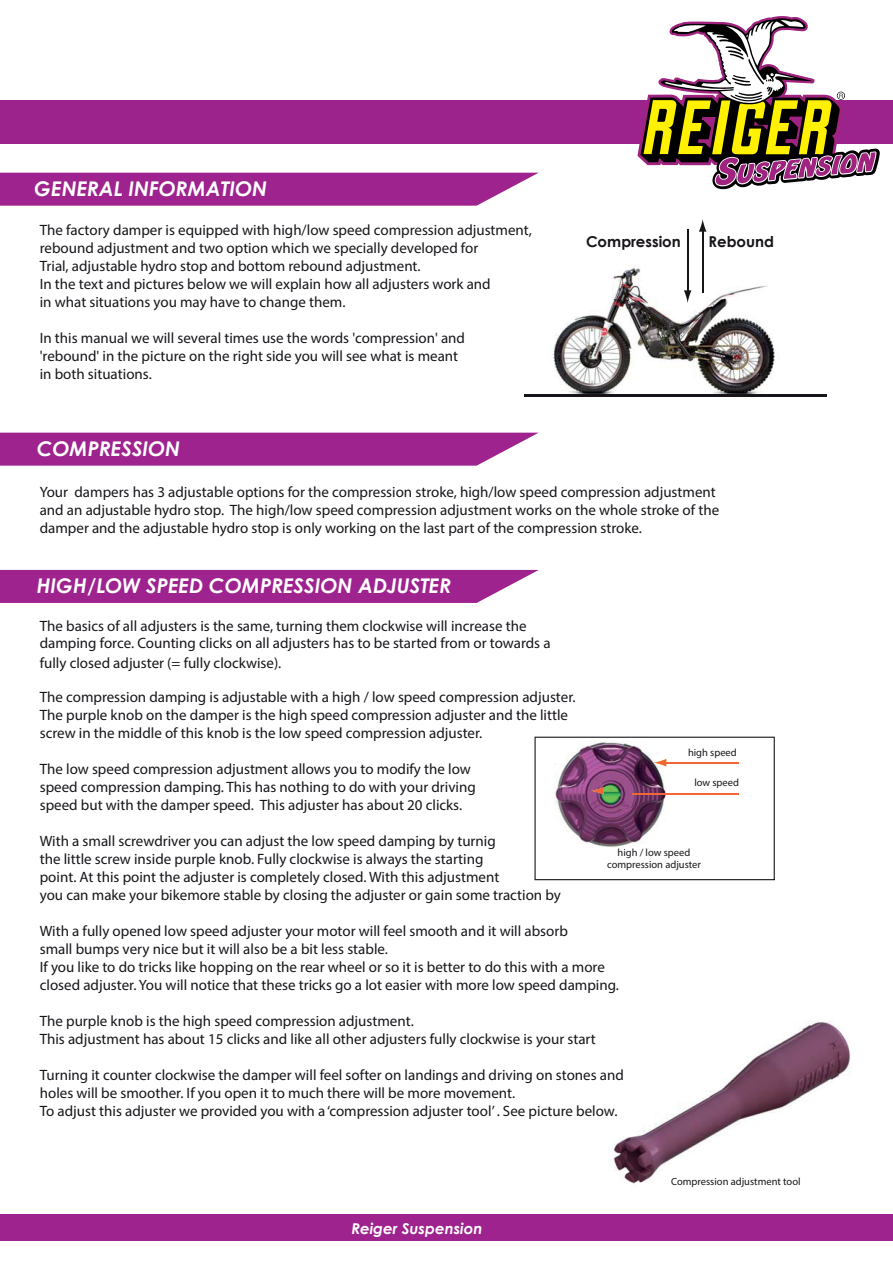
<style>
.page{position:relative;width:893px;height:1263px;background:#fff}
.page>*{position:absolute;margin:0;border:0;box-sizing:border-box;transform-origin:0 0}
.t1{font:italic 700 20.25px "Century Gothic";color:#fff}
.t2{font:15px/18px "Myriad Pro";color:#18151a}
.t3{font:700 15px "Century Gothic";color:#18151a}
.t4{font:italic 700 15px "Century Gothic";color:#fff}
.t5{font:10.5px/12.6px "Myriad Pro";color:#18151a;text-align:center}
</style>
<div class="page">
<img style="left:532px;top:253px;width:243px;height:180px">
<hr style="left:525px;top:394px;width:302px;height:3px;background:#18151a">
<hr style="left:702px;top:229px;width:1px;height:64px;background:#18151a">
<svg style="left:699px;top:219px;width:7px;height:13px"></svg>
<hr style="left:687px;top:229px;width:1px;height:64px;background:#18151a">
<svg style="left:684px;top:290px;width:7px;height:13px"></svg>
<img style="left:613px;top:1021px;width:238px;height:163px">
<svg style="left:534px;top:737px;width:241px;height:143px"></svg>
<div style="left:0;top:100px;width:893px;height:43px;background:#9b238b"></div>
<svg style="left:637px;top:16px;width:243px;height:173px"></svg>
<div style="left:0;top:1214px;width:893px;height:27px;background:#9e238e"></div>
<svg style="left:0;top:433px;width:538px;height:33px;background:#a43195"></svg>
<svg style="left:0;top:173px;width:538px;height:33px;background:#a43195"></svg>
<svg style="left:0;top:570px;width:539px;height:33px;background:#a33094"></svg>
<h1 class="t1" style="left:34px;top:173px;width:234px">GENERAL INFORMATION</h1>
<p class="t2" style="left:40px;top:221px;width:494px">The factory damper is equipped with high/low speed compression adjustment, rebound adjustment and two option which we specially developed for<br>Trial, adjustable hydro stop and bottom rebound adjustment.<br>In the text and pictures below we will explain how all adjusters work and<br>in what situations you may have to change them.</p>
<p class="t2" style="left:40px;top:329px;width:427px">In this manual we will several times use the words 'compression' and 'rebound' in the picture on the right side you will see what is meant in both situations.</p>
<h1 class="t1" style="left:37px;top:433px;width:145px">COMPRESSION</h1>
<p class="t3" style="left:586px;top:231px;width:96px">Compression</p>
<p class="t3" style="left:708px;top:231px;width:67px">Rebound</p>
<p class="t2" style="left:40px;top:482px;width:681px">Your dampers has 3 adjustable options for the compression stroke, high/low speed compression adjustment and an adjustable hydro stop. The high/low speed compression adjustment works on the whole stroke of the damper and the adjustable hydro stop is only working on the last part of the compression stroke.</p>
<h1 class="t1" style="left:37px;top:570px;width:416px">HIGH/LOW SPEED COMPRESSION ADJUSTER</h1>
<p class="t2" style="left:40px;top:616px;width:512px">The basics of all adjusters is the same, turning them clockwise will increase the damping force. Counting clicks on all adjusters has to be started from or towards a</p>
<p class="t2" style="left:40px;top:654px;width:243px">fully closed adjuster (= fully clockwise).</p>
<p class="t2" style="left:40px;top:688px;width:537px">The compression damping is adjustable with a high / low speed compression adjuster.<br>The purple knob on the damper is the high speed compression adjuster and the little screw in the middle of this knob is the low speed compression adjuster.</p>
<p class="t2" style="left:40px;top:760px;width:437px">The low speed compression adjustment allows you to modify the low speed compression damping. This has nothing to do with your driving speed but with the damper speed. This adjuster has about 20 clicks.</p>
<p class="t2" style="left:40px;top:832px;width:523px">With a small screwdriver you can adjust the low speed damping by turnig<br>the little screw inside purple knob. Fully clockwise is always the starting<br>point. At this point the adjuster is completely closed. With this adjustment<br>you can make your bikemore stable by closing the adjuster or gain some traction by</p>
<p class="t2" style="left:40px;top:922px;width:581px">With a fully opened low speed adjuster your motor will feel smooth and it will absorb<br>small bumps very nice but it will also be a bit less stable.<br>If you like to do tricks like hopping on the rear wheel or so it is better to do this with a more closed adjuster. You will notice that these tricks go a lot easier with more low speed damping.</p>
<p class="t2" style="left:40px;top:1012px;width:558px">The purple knob is the high speed compression adjustment.<br>This adjustment has about 15 clicks and like all other adjusters fully clockwise is your start</p>
<p class="t2" style="left:40px;top:1066px;width:586px">Turning it counter clockwise the damper will feel softer on landings and driving on stones and holes will be smoother. If you open it to much there will be more movement.<br>To adjust this adjuster we provided you with a ‘compression adjuster tool’ . See picture below.</p>
<p class="t5" style="left:688px;top:746px;width:50px">high speed</p>
<p class="t5" style="left:694px;top:776px;width:46px">low speed</p>
<p class="t5" style="left:607px;top:846px;width:95px">high / low speed compression adjuster</p>
<p class="t4" style="left:351px;top:1217px;width:133px">Reiger Suspension</p>
<p class="t5" style="left:671px;top:1174px;width:131px">Compression adjustment tool</p>
</div>
